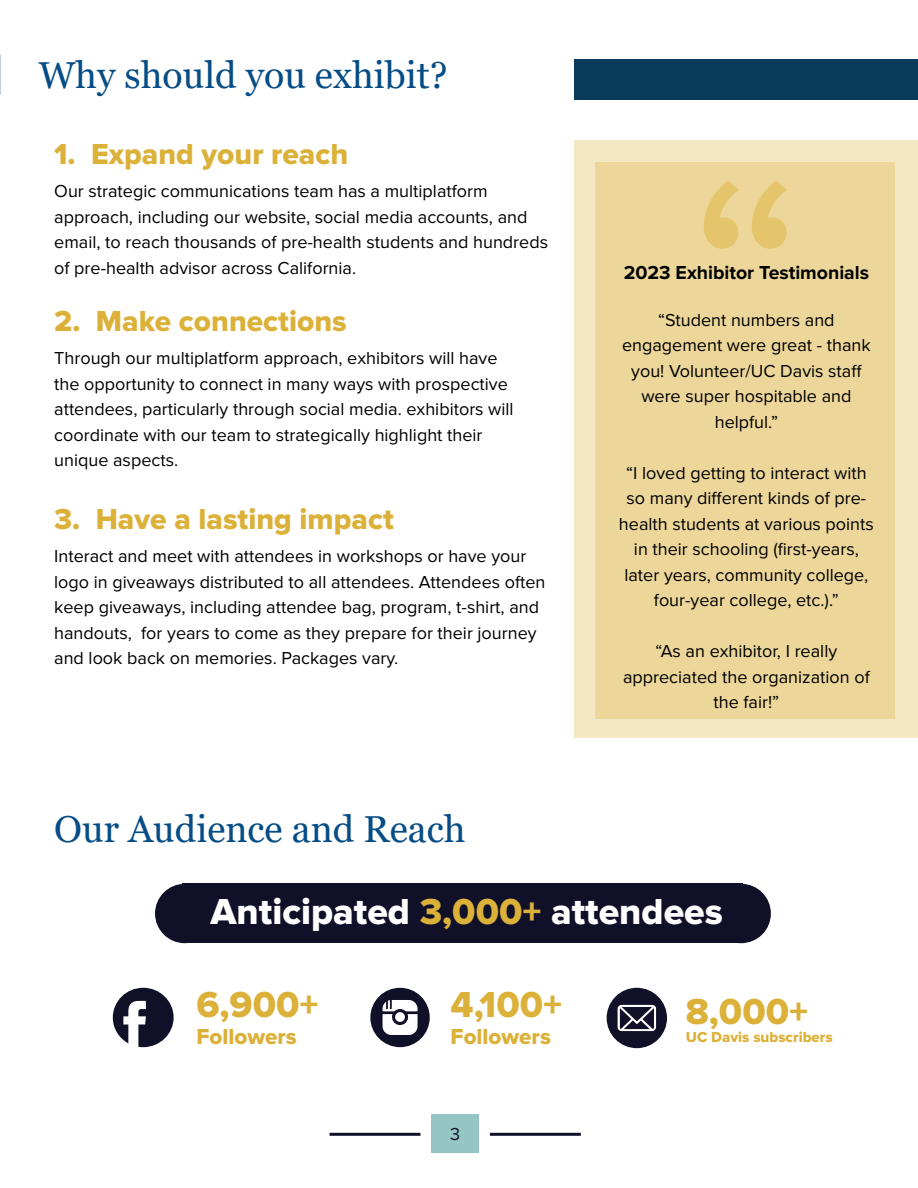
<style>
.page{position:relative;width:918px;height:1188px;background:#fff}
.page>*{position:absolute;margin:0;border:0;box-sizing:border-box;transform-origin:0 0}
.t1{font:300px "Proxima Nova";color:#e5c56b}
.t2{font:37.5px "Georgia";color:#064d86}
.t3{font:37.5px "Proxima Nova Extrabld";color:#fff}
.t4{font:37.5px "Proxima Nova Extrabld";color:#dcb139}
.t5{font:30px "Proxima Nova Extrabld";color:#dcb139}
.t6{font:22.5px "Proxima Nova Extrabld";color:#dcb139}
.t7{font:700 19.5px "Proxima Nova";color:#000}
.t8{font:18px/25.5px "Proxima Nova";color:#000}
.t9{font:18px "Proxima Nova";color:#101129}
.t10{font:15px "Proxima Nova Extrabld";color:#dcb139}
.s1{color:#dcb139}
</style>
<div class="page">
<svg style="left:574px;top:141px;width:344px;height:597px;background:#edd9a0"></svg>
<div style="left:711px;top:884px;width:60px;height:59px;background:#101129;border-radius:50%"></div>
<div style="left:183px;top:884px;width:560px;height:59px;background:#101129"></div>
<svg style="left:113px;top:988px;width:61px;height:59px"></svg>
<svg style="left:370px;top:988px;width:60px;height:59px"></svg>
<div style="left:607px;top:988px;width:60px;height:60px;background:#101129;border-radius:50%"></div>
<svg style="left:618px;top:1005px;width:38px;height:26px"></svg>
<div style="left:574px;top:59px;width:344px;height:41px;background:#083a5c"></div>
<div style="left:155px;top:884px;width:59px;height:59px;background:#101129;border-radius:50%"></div>
<div style="left:431px;top:1114px;width:48px;height:39px;background:#96c6c4"></div>
<hr style="left:330px;top:1133px;width:90px;height:3px;background:#101129">
<hr style="left:490px;top:1133px;width:91px;height:3px;background:#101129">
<p class="t2" style="left:39px;top:52px;width:411px">Why should you exhibit?</p>
<p class="t5" style="left:54px;top:137px;width:296px">1. Expand your reach</p>
<p class="t8" style="left:54px;top:179px;width:495px">Our strategic communications team has a multiplatform approach, including our website, social media accounts, and email, to reach thousands of pre-health students and hundreds of pre-health advisor across California.</p>
<p class="t5" style="left:54px;top:304px;width:294px">2. Make connections</p>
<p class="t8" style="left:54px;top:346px;width:461px">Through our multiplatform approach, exhibitors will have the opportunity to connect in many ways with prospective attendees, particularly through social media. exhibitors will coordinate with our team to strategically highlight their</p>
<p class="t8" style="left:54px;top:448px;width:125px">unique aspects.</p>
<p class="t5" style="left:54px;top:502px;width:341px">3. Have a lasting impact</p>
<p class="t8" style="left:54px;top:544px;width:493px">Interact and meet with attendees in workshops or have your logo in giveaways distributed to all attendees. Attendees often keep giveaways, including attendee bag, program, t-shirt, and handouts, for years to come as they prepare for their journey and look back on memories. Packages vary.</p>
<p class="t2" style="left:54px;top:806px;width:413px">Our Audience and Reach</p>
<p class="t1" style="left:688px;top:112px;width:119px">“</p>
<p class="t7" style="left:624px;top:261px;width:247px">2023 Exhibitor Testimonials</p>
<p class="t8" style="left:622px;top:307px;width:250px;text-align:center">“Student numbers and engagement were great - thank you! Volunteer/UC Davis staff were super hospitable and helpful.”</p>
<p class="t8" style="left:619px;top:460px;width:256px;text-align:center">“I loved getting to interact with so many different kinds of pre&shy;health students at various points in their schooling (first-years, later years, community college, four-year college, etc.).”</p>
<p class="t8" style="left:623px;top:639px;width:248px;text-align:center">“As an exhibitor, I really appreciated the organization of the fair!”</p>
<p class="t3" style="left:211px;top:890px;width:514px">Anticipated <span class="s1">3,000+</span> attendees</p>
<p class="t4" style="left:196px;top:983px;width:124px">6,900+</p>
<p class="t6" style="left:196px;top:1024px;width:102px">Followers</p>
<p class="t4" style="left:451px;top:983px;width:113px">4,100+</p>
<p class="t6" style="left:451px;top:1024px;width:102px">Followers</p>
<p class="t9" style="left:450px;top:1124px;width:12px">3</p>
<p class="t4" style="left:686px;top:990px;width:124px">8,000+</p>
<p class="t10" style="left:686px;top:1028px;width:148px">UC Davis subscribers</p>
</div>
